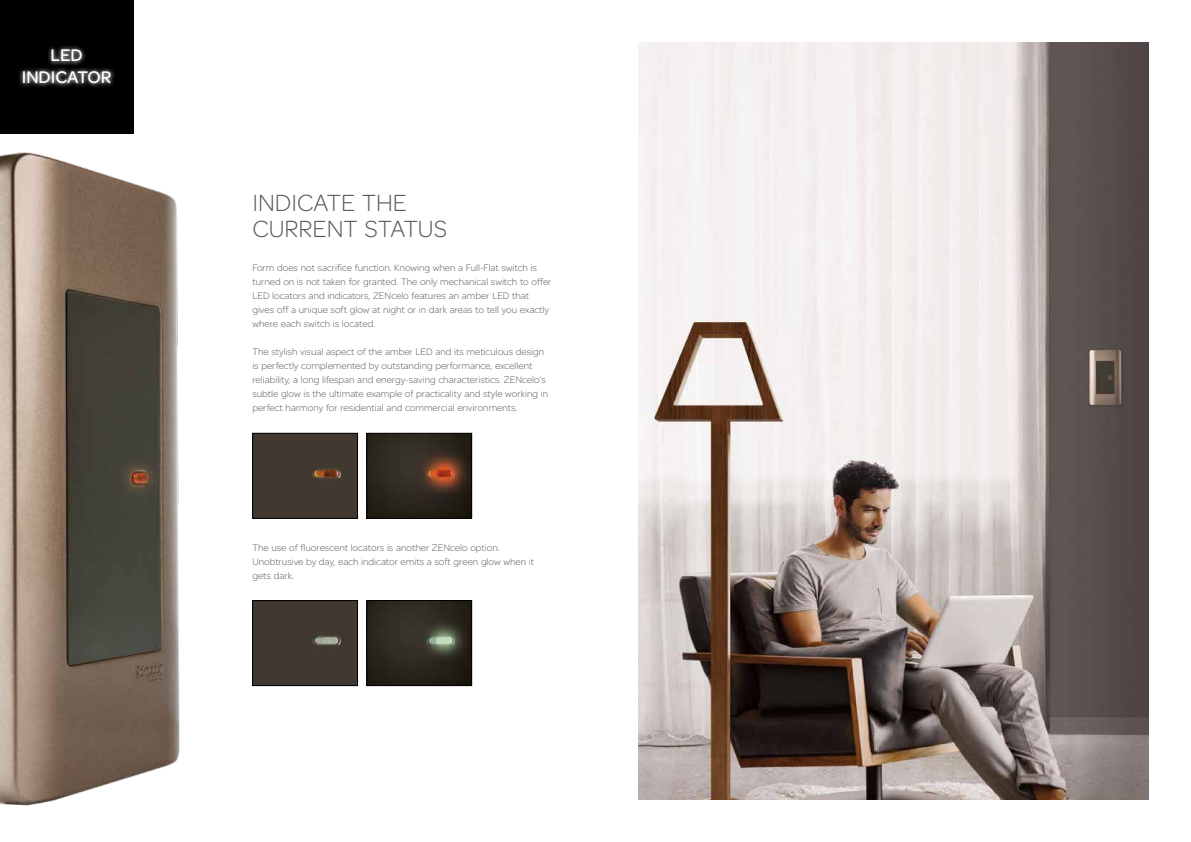
<style>
.page{position:relative;width:1191px;height:842px;background:#fff}
.page>*{position:absolute;margin:0;border:0;box-sizing:border-box;transform-origin:0 0}
.t1{font:300 25px/26px "SE Optimist";color:#58595b}
.t2{font:18px "SE Optimist";color:#fff}
.t3{font:300 10px/14px "SE Optimist";color:#58595b}
</style>
<div class="page">
<img style="left:638px;top:43px;width:510px;height:756px">
<img style="left:0;top:104px;width:180px;height:702px">
<img style="left:368px;top:435px;width:102px;height:82px">
<div style="left:366px;top:433px;width:106px;height:86px;border:1px solid #000"></div>
<img style="left:368px;top:602px;width:102px;height:82px">
<div style="left:366px;top:600px;width:106px;height:86px;border:1px solid #000"></div>
<div style="left:254px;top:435px;width:102px;height:82px;background:#413831"></div>
<div style="left:252px;top:433px;width:106px;height:86px;border:1px solid #000"></div>
<div style="left:254px;top:602px;width:102px;height:82px;background:#413831"></div>
<div style="left:252px;top:600px;width:106px;height:86px;border:1px solid #000"></div>
<div style="left:0;top:0;width:133px;height:133px;background:#000"></div>
<div style="left:18px;top:44px;width:98px;height:44px;background:#fff;opacity:.75"></div>
<h2 class="t2" style="left:50px;top:43px;width:21px">LED</h2>
<h2 class="t2" style="left:22px;top:64px;width:11px">INDICATO</h2>
<h2 class="t2" style="left:101px;top:64px;width:12px">R</h2>
<h1 class="t1" style="left:252px;top:189px;width:196px">INDICATE THE<br>CURRENT STATUS</h1>
<p class="t3" style="left:252px;top:260px;width:301px">Form does not sacrifice function. Knowing when a Full-Flat switch is turned on is not taken for granted. The only mechanical switch to offer LED locators and indicators, ZENcelo features an amber LED that gives off a unique soft glow at night or in dark areas to tell you exactly where each switch is located.</p>
<p class="t3" style="left:252px;top:344px;width:297px">The stylish visual aspect of the amber LED and its meticulous design is perfectly complemented by outstanding performance, excellent reliability, a long lifespan and energy-saving characteristics. ZENcelo’s subtle glow is the ultimate example of practicality and style working in perfect harmony for residential and commercial environments.</p>
<p class="t3" style="left:252px;top:540px;width:283px">The use of fluorescent locators is another ZENcelo option.<br>Unobtrusive by day, each indicator emits a soft green glow when it gets dark.</p>
</div>
